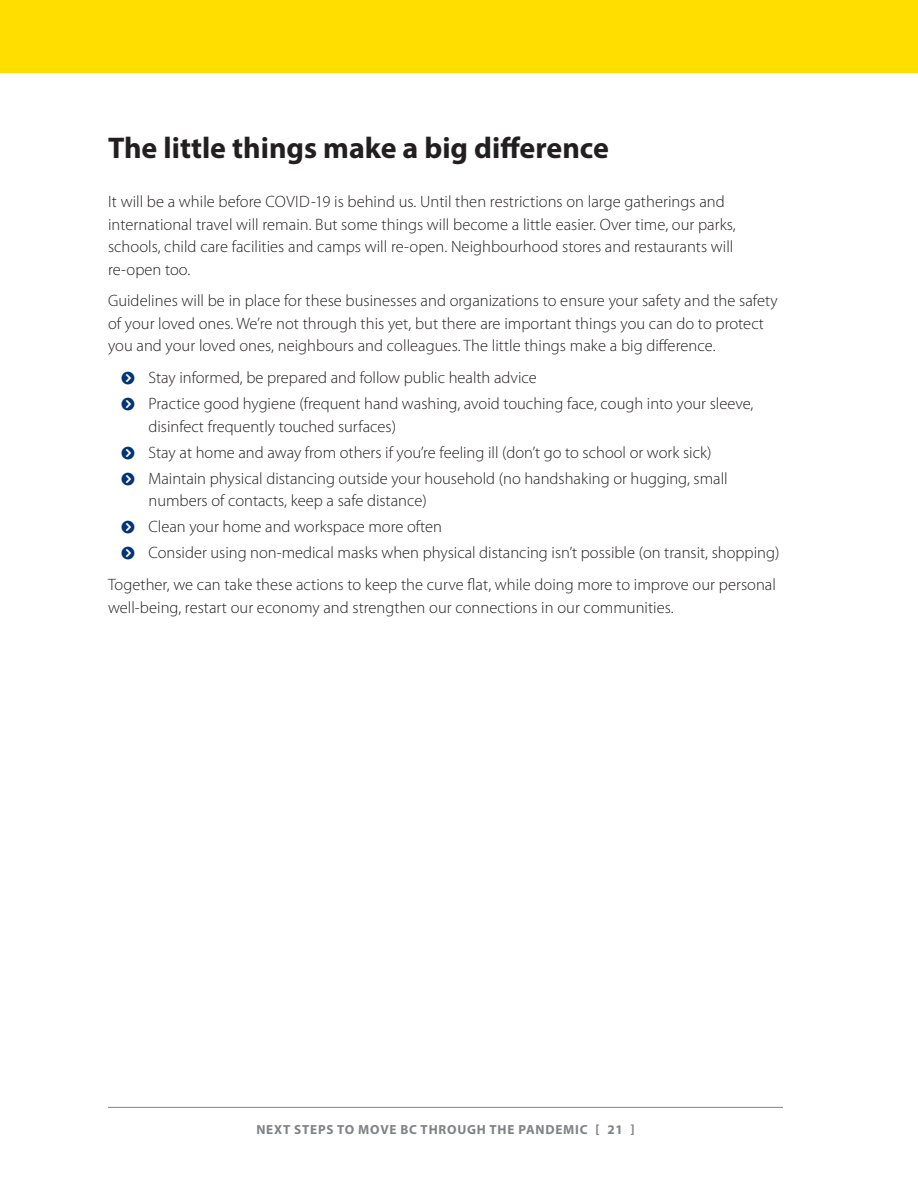
<style>
.page{position:relative;width:918px;height:1188px;background:#fff}
.page>*{position:absolute;margin:0;border:0;box-sizing:border-box;transform-origin:0 0}
.t1{font:700 30px "Myriad Pro";color:#231f20}
.Body{font:300 16.5px/22.5px "Myriad Pro";letter-spacing:.005em;color:#231f20}
.t2{font:700 13.2px "Myriad Pro";letter-spacing:.06em;color:#808285}
</style>
<div class="page">
<div style="left:0;top:0;width:918px;height:72px;background:#ffde00"></div>
<hr style="left:108px;top:1107px;width:675px;height:1px;background:#808285">
<h1 class="t1" style="left:108px;top:128px;width:503px">The little things make a big difference</h1>
<p class="Body" style="left:108px;top:191px;width:629px">It will be a while before COVID-19 is behind us. Until then restrictions on large gatherings and international travel will remain. But some things will become a little easier. Over time, our parks, schools, child care facilities and camps will re-open. Neighbourhood stores and restaurants will re-open too.</p>
<p class="Body" style="left:108px;top:290px;width:671px">Guidelines will be in place for these businesses and organizations to ensure your safety and the safety of your loved ones. We’re not through this yet, but there are important things you can do to protect you and your loved ones, neighbours and colleagues. The little things make a big difference.</p>
<p class="Body" style="left:148px;top:367px;width:390px">Stay informed, be prepared and follow public health advice</p>
<p class="Body" style="left:148px;top:393px;width:607px">Practice good hygiene (frequent hand washing, avoid touching face, cough into your sleeve, disinfect frequently touched surfaces)</p>
<p class="Body" style="left:148px;top:441px;width:564px">Stay at home and away from others if you’re feeling ill (don’t go to school or work sick)</p>
<p class="Body" style="left:148px;top:467px;width:581px">Maintain physical distancing outside your household (no handshaking or hugging, small numbers of contacts, keep a safe distance)</p>
<p class="Body" style="left:148px;top:516px;width:295px">Clean your home and workspace more often</p>
<p class="Body" style="left:148px;top:542px;width:632px">Consider using non-medical masks when physical distancing isn’t possible (on transit, shopping)</p>
<p class="Body" style="left:108px;top:574px;width:669px">Together, we can take these actions to keep the curve flat, while doing more to improve our personal well-being, restart our economy and strengthen our connections in our communities.</p>
<p class="t2" style="left:256px;top:1121px;width:380px">NEXT STEPS TO MOVE BC THROUGH THE PANDEMIC [ 21 ]</p>
</div>
